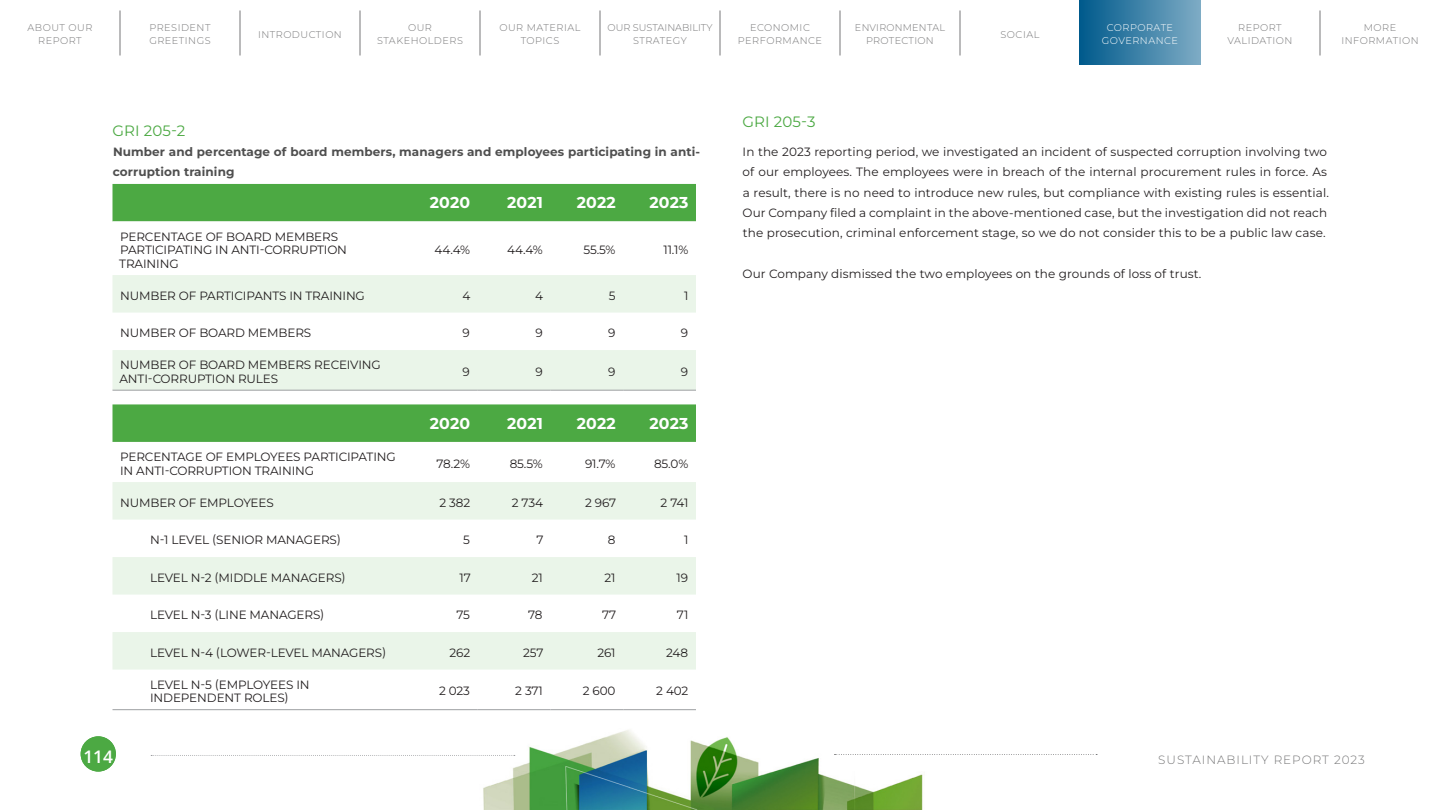
<style>
.page{position:relative;width:1440px;height:810px;background:#fff}
.page>*{position:absolute;margin:0;border:0;box-sizing:border-box;transform-origin:0 0}
.t1{font:600 17.33px "Open Sans";color:#fff}
.tablazat_szoveg{font:700 15.75px "Montserrat";letter-spacing:.01em;color:#fff}
.ALAP_PLUSZ{font:15px "Montserrat";letter-spacing:.01em;color:#4ca943}
.GRI_Index_cim_alatt{font:15px "Montserrat";letter-spacing:.01em;color:#4ca943}
.tablazat_szoveg-2{font:12px/13.5px "Montserrat";letter-spacing:-.01em;color:#231f20}
.ALAP_PLUSZ-2{font:12px/20.2px "Montserrat";letter-spacing:.01em;color:#231f20}
.ALAP_PLUSZ-3{font:700 12px/20.2px "Montserrat";letter-spacing:.01em;color:#4f4f4f}
.t2{font:300 12px "Montserrat";letter-spacing:.08em;color:#777778}
.t3{font:300 9.75px/12.8px "Montserrat";letter-spacing:.05em;color:#777778;text-align:center}
.t4{font:300 9.75px/12.8px "Montserrat";color:#777778;text-align:center}
.t5{font:300 9.75px/12.8px "Montserrat";letter-spacing:.025em;color:#777778;text-align:center}
.ALAP_PLUSZ-4{font:300 9.75px/12.8px "Montserrat";letter-spacing:.05em;color:#fff;text-align:center}
</style>
<div class="page">
<img style="left:483px;top:730px;width:440px;height:80px">
<svg style="left:151px;top:755px;width:364px;height:1px"></svg>
<svg style="left:835px;top:754px;width:262px;height:1px"></svg>
<div style="left:81px;top:736px;width:35px;height:36px;background:#4ca943;border-radius:50%"></div>
<div style="left:112px;top:184px;width:584px;height:37px;background:#4ca943"></div>
<svg style="left:112px;top:221px;width:584px;height:1px"></svg>
<svg style="left:112px;top:275px;width:584px;height:115px;fill:#eaf5e9"></svg>
<hr style="left:112px;top:390px;width:293px;height:1px;background:#9d9fa2">
<hr style="left:405px;top:390px;width:73px;height:1px;background:#9d9fa2">
<hr style="left:478px;top:390px;width:72px;height:1px;background:#9d9fa2">
<hr style="left:550px;top:390px;width:73px;height:1px;background:#9d9fa2">
<hr style="left:623px;top:390px;width:73px;height:1px;background:#9d9fa2">
<div style="left:112px;top:404px;width:584px;height:38px;background:#4ca943"></div>
<svg style="left:112px;top:482px;width:584px;height:188px;fill:#eaf5e9"></svg>
<hr style="left:112px;top:709px;width:293px;height:1px;background:#9d9fa2">
<hr style="left:405px;top:709px;width:73px;height:1px;background:#9d9fa2">
<hr style="left:478px;top:709px;width:72px;height:1px;background:#9d9fa2">
<hr style="left:550px;top:709px;width:73px;height:1px;background:#9d9fa2">
<hr style="left:623px;top:709px;width:73px;height:1px;background:#9d9fa2">
<hr style="left:240px;top:10px;width:1px;height:46px;background:#777778">
<hr style="left:120px;top:10px;width:1px;height:46px;background:#777778">
<hr style="left:360px;top:10px;width:1px;height:46px;background:#777778">
<hr style="left:480px;top:10px;width:1px;height:46px;background:#777778">
<hr style="left:600px;top:10px;width:1px;height:46px;background:#777778">
<hr style="left:720px;top:10px;width:1px;height:46px;background:#777778">
<hr style="left:840px;top:10px;width:1px;height:46px;background:#777778">
<hr style="left:960px;top:10px;width:1px;height:46px;background:#777778">
<hr style="left:1320px;top:10px;width:1px;height:46px;background:#777778">
<div style="left:1079px;top:0;width:122px;height:64px;background:linear-gradient(to right,#00598c,#7dabc5)"></div>
<p class="t3" style="left:499px;top:22px;width:83px">OUR MATERIAL<br>TOPICS</p>
<p class="t3" style="left:1227px;top:22px;width:67px">REPORT<br>VALIDATION</p>
<p class="t4" style="left:608px;top:22px;width:106px">OUR SUSTAINABILITY<br>STRATEGY</p>
<p class="t3" style="left:1341px;top:22px;width:79px">MORE<br>INFORMATION</p>
<p class="t3" style="left:28px;top:22px;width:66px">ABOUT OUR<br>REPORT</p>
<p class="t3" style="left:738px;top:22px;width:86px">ECONOMIC<br>PERFORMANCE</p>
<p class="t3" style="left:149px;top:22px;width:63px;text-align:left">PRESIDENT<br>GREETINGS</p>
<p class="t5" style="left:855px;top:22px;width:92px">ENVIRONMENTAL<br>PROTECTION</p>
<p class="t3" style="left:377px;top:22px;width:87px">OUR<br>STAKEHOLDERS</p>
<p class="ALAP_PLUSZ-4" style="left:1102px;top:22px;width:78px">CORPORATE<br>GOVERNANCE</p>
<p class="t3" style="left:258px;top:29px;width:85px">INTRODUCTION</p>
<p class="t3" style="left:1001px;top:29px;width:40px">SOCIAL</p>
<p class="ALAP_PLUSZ" style="left:112px;top:120px;width:75px">GRI 205-2</p>
<p class="ALAP_PLUSZ-3" style="left:113px;top:142px;width:589px">Number and percentage of board members, managers and employees participating in anti&shy;corruption training</p>
<p class="tablazat_szoveg" style="left:430px;top:191px;width:42px">2020</p>
<p class="tablazat_szoveg" style="left:507px;top:191px;width:37px">2021</p>
<p class="tablazat_szoveg" style="left:577px;top:191px;width:40px">2022</p>
<p class="tablazat_szoveg" style="left:649px;top:191px;width:41px">2023</p>
<p class="tablazat_szoveg-2" style="left:119px;top:230px;width:229px">PERCENTAGE OF BOARD MEMBERS<br>PARTICIPATING IN ANTI-CORRUPTION<br>TRAINING</p>
<p class="tablazat_szoveg-2" style="left:435px;top:244px;width:37px">44.4%</p>
<p class="tablazat_szoveg-2" style="left:507px;top:244px;width:37px">44.4%</p>
<p class="tablazat_szoveg-2" style="left:583px;top:244px;width:34px">55.5%</p>
<p class="tablazat_szoveg-2" style="left:663px;top:244px;width:26px">11.1%</p>
<p class="tablazat_szoveg-2" style="left:120px;top:290px;width:246px">NUMBER OF PARTICIPANTS IN TRAINING</p>
<p class="tablazat_szoveg-2" style="left:462px;top:290px;width:9px">4</p>
<p class="tablazat_szoveg-2" style="left:535px;top:290px;width:9px">4</p>
<p class="tablazat_szoveg-2" style="left:609px;top:290px;width:8px">5</p>
<p class="tablazat_szoveg-2" style="left:684px;top:290px;width:6px">1</p>
<p class="tablazat_szoveg-2" style="left:120px;top:327px;width:193px">NUMBER OF BOARD MEMBERS</p>
<p class="tablazat_szoveg-2" style="left:463px;top:327px;width:9px">9</p>
<p class="tablazat_szoveg-2" style="left:535px;top:327px;width:9px">9</p>
<p class="tablazat_szoveg-2" style="left:608px;top:327px;width:9px">9</p>
<p class="tablazat_szoveg-2" style="left:681px;top:327px;width:9px">9</p>
<p class="tablazat_szoveg-2" style="left:119px;top:359px;width:263px">NUMBER OF BOARD MEMBERS RECEIVING<br>ANTI-CORRUPTION RULES</p>
<p class="tablazat_szoveg-2" style="left:463px;top:366px;width:9px">9</p>
<p class="tablazat_szoveg-2" style="left:535px;top:366px;width:9px">9</p>
<p class="tablazat_szoveg-2" style="left:608px;top:366px;width:9px">9</p>
<p class="tablazat_szoveg-2" style="left:681px;top:366px;width:9px">9</p>
<p class="tablazat_szoveg" style="left:430px;top:412px;width:42px">2020</p>
<p class="tablazat_szoveg" style="left:507px;top:412px;width:37px">2021</p>
<p class="tablazat_szoveg" style="left:577px;top:412px;width:40px">2022</p>
<p class="tablazat_szoveg" style="left:649px;top:412px;width:41px">2023</p>
<p class="tablazat_szoveg-2" style="left:120px;top:451px;width:277px">PERCENTAGE OF EMPLOYEES PARTICIPATING<br>IN ANTI-CORRUPTION TRAINING</p>
<p class="tablazat_szoveg-2" style="left:436px;top:458px;width:35px">78.2%</p>
<p class="tablazat_szoveg-2" style="left:510px;top:458px;width:35px">85.5%</p>
<p class="tablazat_szoveg-2" style="left:585px;top:458px;width:32px">91.7%</p>
<p class="tablazat_szoveg-2" style="left:654px;top:458px;width:36px">85.0%</p>
<p class="tablazat_szoveg-2" style="left:120px;top:497px;width:155px">NUMBER OF EMPLOYEES</p>
<p class="tablazat_szoveg-2" style="left:440px;top:497px;width:32px">2 382</p>
<p class="tablazat_szoveg-2" style="left:512px;top:497px;width:33px">2 734</p>
<p class="tablazat_szoveg-2" style="left:585px;top:497px;width:33px">2 967</p>
<p class="tablazat_szoveg-2" style="left:661px;top:497px;width:29px">2 741</p>
<p class="tablazat_szoveg-2" style="left:150px;top:534px;width:192px">N-1 LEVEL (SENIOR MANAGERS)</p>
<p class="tablazat_szoveg-2" style="left:463px;top:534px;width:8px">5</p>
<p class="tablazat_szoveg-2" style="left:536px;top:534px;width:9px">7</p>
<p class="tablazat_szoveg-2" style="left:608px;top:534px;width:9px">8</p>
<p class="tablazat_szoveg-2" style="left:684px;top:534px;width:6px">1</p>
<p class="tablazat_szoveg-2" style="left:150px;top:572px;width:197px">LEVEL N-2 (MIDDLE MANAGERS)</p>
<p class="tablazat_szoveg-2" style="left:459px;top:572px;width:13px">17</p>
<p class="tablazat_szoveg-2" style="left:532px;top:572px;width:13px">21</p>
<p class="tablazat_szoveg-2" style="left:605px;top:572px;width:13px">21</p>
<p class="tablazat_szoveg-2" style="left:677px;top:572px;width:13px">19</p>
<p class="tablazat_szoveg-2" style="left:150px;top:609px;width:176px">LEVEL N-3 (LINE MANAGERS)</p>
<p class="tablazat_szoveg-2" style="left:457px;top:609px;width:15px">75</p>
<p class="tablazat_szoveg-2" style="left:528px;top:609px;width:16px">78</p>
<p class="tablazat_szoveg-2" style="left:602px;top:609px;width:16px">77</p>
<p class="tablazat_szoveg-2" style="left:677px;top:609px;width:13px">71</p>
<p class="tablazat_szoveg-2" style="left:150px;top:647px;width:238px">LEVEL N-4 (LOWER-LEVEL MANAGERS)</p>
<p class="tablazat_szoveg-2" style="left:450px;top:647px;width:22px">262</p>
<p class="tablazat_szoveg-2" style="left:523px;top:647px;width:22px">257</p>
<p class="tablazat_szoveg-2" style="left:597px;top:647px;width:20px">261</p>
<p class="tablazat_szoveg-2" style="left:666px;top:647px;width:24px">248</p>
<p class="tablazat_szoveg-2" style="left:150px;top:679px;width:161px">LEVEL N-5 (EMPLOYEES IN<br>INDEPENDENT ROLES)</p>
<p class="tablazat_szoveg-2" style="left:439px;top:685px;width:33px">2 023</p>
<p class="tablazat_szoveg-2" style="left:515px;top:685px;width:29px">2 371</p>
<p class="tablazat_szoveg-2" style="left:583px;top:685px;width:34px">2 600</p>
<p class="tablazat_szoveg-2" style="left:656px;top:685px;width:34px">2 402</p>
<p class="GRI_Index_cim_alatt" style="left:742px;top:112px;width:75px">GRI 205-3</p>
<p class="ALAP_PLUSZ-2" style="left:743px;top:143px;width:588px">In the 2023 reporting period, we investigated an incident of suspected corruption involving two of our employees. The employees were in breach of the internal procurement rules in force. As a result, there is no need to introduce new rules, but compliance with existing rules is essential.<br>Our Company filed a complaint in the above-mentioned case, but the investigation did not reach the prosecution, criminal enforcement stage, so we do not consider this to be a public law case.</p>
<p class="ALAP_PLUSZ-2" style="left:743px;top:264px;width:460px">Our Company dismissed the two employees on the grounds of loss of trust.</p>
<h1 class="t1" style="left:83px;top:745px;width:31px">114</h1>
<p class="t2" style="left:1158px;top:751px;width:208px">SUSTAINABILITY REPORT 2023</p>
</div>
